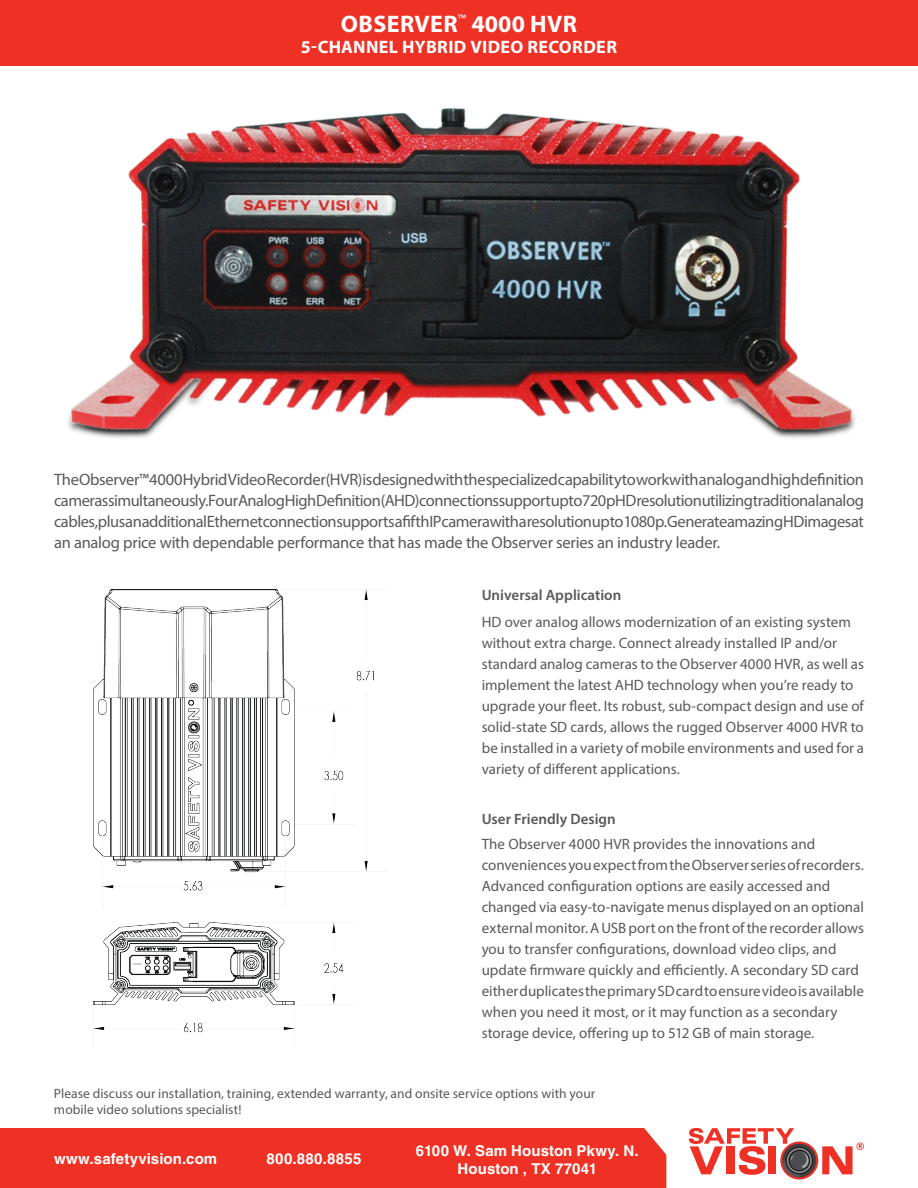
<style>
.page{position:relative;width:918px;height:1188px;background:#fff}
.page>*{position:absolute;margin:0;border:0;box-sizing:border-box;transform-origin:0 0}
.t1{font:700 24px "Myriad Pro";letter-spacing:.015em;color:#fff}
.t2{font:700 18px "Myriad Pro";letter-spacing:.02em;color:#fff}
.t3{font:16.5px/21px "Myriad Pro";letter-spacing:-.015em;color:#58595b;text-align:justify}
.t4{font:15px/21px "Myriad Pro";color:#58595b}
.t5{font:700 15px/18px "Helvetica";letter-spacing:.005em;color:#fff;text-align:center}
.t6{font:600 15px "Myriad Pro";color:#58595b}
.t7{font:13.5px/16.2px "Myriad Pro";letter-spacing:.005em;color:#58595b}
</style>
<div class="page">
<div style="left:0;top:0;width:918px;height:66px;background:#ee3124"></div>
<div style="left:0;top:1128px;width:666px;height:60px;background:#ee3124"></div>
<svg style="left:780px;top:1142px;width:38px;height:37px"></svg>
<svg style="left:782px;top:1144px;width:34px;height:33px"></svg>
<svg style="left:786px;top:1147px;width:26px;height:27px"></svg>
<div style="left:785px;top:1147px;width:28px;height:27px;border:1px solid #231f20;border-radius:50%"></div>
<div style="left:788px;top:1150px;width:22px;height:21px;border:1px solid #231f20;border-radius:50%"></div>
<svg style="left:689px;top:1128px;width:120px;height:49px"></svg>
<svg style="left:822px;top:1143px;width:42px;height:31px"></svg>
<img style="left:68px;top:107px;width:788px;height:331px">
<img style="left:94px;top:589px;width:280px;height:444px">
<h1 class="t1" style="left:341px;top:8px;width:238px">OBSERVER<sup>™</sup> 4000 HVR</h1>
<p class="t2" style="left:301px;top:35px;width:318px">5-CHANNEL hybrid VIDEO RECORDER</p>
<p class="t3" style="left:54px;top:469px;width:812px">The Observer™ 4000 Hybrid Video Recorder (HVR) is designed with the specialized capability to work with analog and high definition cameras simultaneously. Four Analog High Definition (AHD) connections support up to 720p HD resolution utilizing traditional analog cables, plus an additional Ethernet connection supports a fifth IP camera with a resolution up to 1080p. Generate amazing HD images at an analog price with dependable performance that has made the Observer series an industry leader.</p>
<p class="t6" style="left:482px;top:586px;width:141px">Universal Application</p>
<p class="t4" style="left:482px;top:611px;width:384px">HD over analog allows modernization of an existing system without extra charge. Connect already installed IP and/or standard analog cameras to the Observer 4000 HVR, as well as implement the latest AHD technology when you’re ready to upgrade your fleet. Its robust, sub-compact design and use of solid-state SD cards, allows the rugged Observer 4000 HVR to be installed in a variety of mobile environments and used for a variety of different applications.</p>
<p class="t6" style="left:482px;top:810px;width:136px">User Friendly Design</p>
<p class="t4" style="left:482px;top:833px;width:384px">The Observer 4000 HVR provides the innovations and conveniences you expect from the Observer series of recorders.<br>Advanced configuration options are easily accessed and changed via easy-to-navigate menus displayed on an optional external monitor. A USB port on the front of the recorder allows you to transfer configurations, download video clips, and update firmware quickly and efficiently. A secondary SD card either duplicates the primary SD card to ensure video is available when you need it most, or it may function as a secondary storage device, offering up to 512 GB of main storage.</p>
<p class="t7" style="left:54px;top:1085px;width:543px">Please discuss our installation, training, extended warranty, and onsite service options with your mobile video solutions specialist!</p>
<p class="t5" style="left:54px;top:1150px;width:165px">www.safetyvision.com</p>
<p class="t5" style="left:267px;top:1150px;width:96px">800.880.8855</p>
<p class="t5" style="left:416px;top:1141px;width:224px">6100 W. Sam Houston Pkwy. N.<br>Houston , TX 77041</p>
</div>
